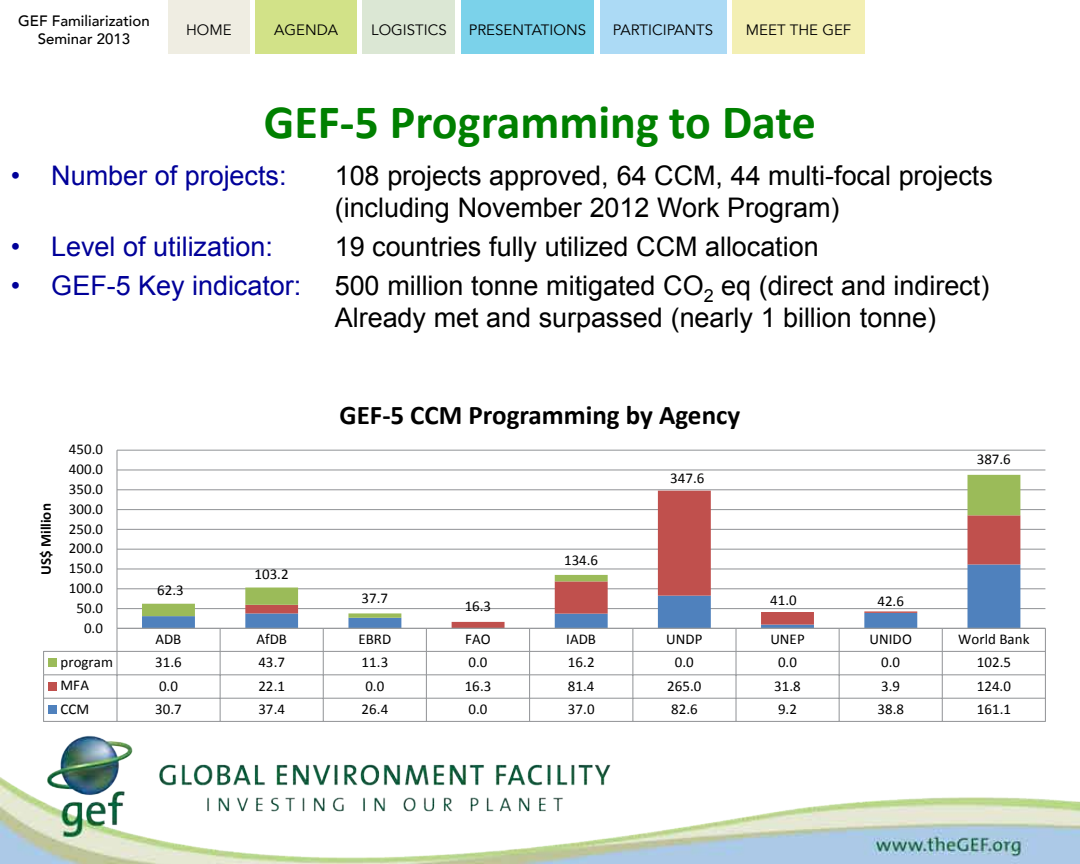
<style>
.page{position:relative;width:1080px;height:864px;background:#fff}
.page>*{position:absolute;margin:0;border:0;box-sizing:border-box;transform-origin:0 0}
.t1{font:700 48px "Calibri";color:#008000}
.t2{font:27px/32.4px "Arial";color:#000}
.t3{font:27px "Arial";letter-spacing:-.005em;color:#009}
.t4{font:700 27px "Calibri";color:#000}
.t5{font:15px "Calibri";color:#000}
.t6{font:15px "Avenir";color:#000}
.t7{font:500 15px/18px "Avenir";color:#000;text-align:center}
.t8{font:700 15px "Calibri";letter-spacing:-.005em;color:#000}
.s1{color:#009}
</style>
<div class="page">
<div style="left:168px;top:0;width:82px;height:54px;background:#efede2"></div>
<div style="left:600px;top:0;width:126px;height:54px;background:#acdaf5"></div>
<div style="left:363px;top:0;width:92px;height:54px;background:#dbe7d4"></div>
<div style="left:732px;top:0;width:133px;height:54px;background:#f3efb3"></div>
<div style="left:256px;top:0;width:101px;height:54px;background:#d2e288"></div>
<div style="left:461px;top:0;width:133px;height:54px;background:#7bd2ea"></div>
<img style="left:0;top:735px;width:1080px;height:129px">
<hr style="left:117px;top:608px;width:928px;height:1px;background:#989a9d">
<hr style="left:117px;top:588px;width:928px;height:1px;background:#989a9d">
<hr style="left:117px;top:568px;width:928px;height:2px;background:#989a9d">
<hr style="left:117px;top:549px;width:928px;height:1px;background:#989a9d">
<hr style="left:117px;top:529px;width:928px;height:1px;background:#989a9d">
<hr style="left:117px;top:509px;width:928px;height:1px;background:#989a9d">
<hr style="left:117px;top:489px;width:928px;height:1px;background:#989a9d">
<hr style="left:117px;top:469px;width:928px;height:2px;background:#989a9d">
<hr style="left:117px;top:450px;width:928px;height:1px;background:#989a9d">
<svg style="left:245px;top:618px;width:775px;height:10px"></svg>
<svg style="left:142px;top:475px;width:878px;height:143px"></svg>
<hr style="left:116px;top:450px;width:2px;height:178px;background:#989a9d">
<svg style="left:43px;top:628px;width:1003px;height:94px"></svg>
<div style="left:49px;top:705px;width:8px;height:9px;background:#4f81bd"></div>
<p class="t7" style="left:18px;top:10px;width:133px">GEF Familiarization<br>Seminar 2013</p>
<p class="t6" style="left:186px;top:20px;width:47px">HOME</p>
<p class="t6" style="left:274px;top:20px;width:65px">AGENDA</p>
<p class="t6" style="left:371px;top:20px;width:77px">LOGISTICS</p>
<p class="t6" style="left:469px;top:20px;width:119px">PRESENTATIONS</p>
<p class="t6" style="left:613px;top:20px;width:102px">PARTICIPANTS</p>
<p class="t6" style="left:746px;top:20px;width:107px">MEET THE GEF</p>
<p class="t1" style="left:264px;top:91px;width:554px">GEF-5 Programming to Date</p>
<p class="t3" style="left:11px;top:158px;width:277px">• Number of projects:</p>
<p class="t2" style="left:335px;top:159px;width:660px">108 projects approved, 64 CCM, 44 multi-focal projects (including November 2012 Work Program)</p>
<p class="t3" style="left:11px;top:229px;width:264px">• Level of utilization:</p>
<p class="t2" style="left:335px;top:231px;width:485px">19 countries fully utilized CCM allocation</p>
<p class="t2" style="left:335px;top:269px;width:656px;text-indent:-324px"><span class="s1">• GEF-5 Key indicator:</span> 500 million tonne mitigated CO<sub>2</sub> eq (direct and indirect)<br>Already met and surpassed (nearly 1 billion tonne)</p>
<p class="t8" style="left:36px;top:575px;width:73px;rotate:-90deg">US$ Million</p>
<p class="t5" style="left:69px;top:440px;width:36px">450.0</p>
<p class="t5" style="left:69px;top:460px;width:36px">400.0</p>
<p class="t5" style="left:69px;top:480px;width:36px">350.0</p>
<p class="t5" style="left:69px;top:499px;width:36px">300.0</p>
<p class="t5" style="left:69px;top:519px;width:36px">250.0</p>
<p class="t5" style="left:69px;top:539px;width:36px">200.0</p>
<p class="t5" style="left:69px;top:559px;width:36px">150.0</p>
<p class="t5" style="left:69px;top:579px;width:36px">100.0</p>
<p class="t5" style="left:76px;top:598px;width:28px">50.0</p>
<p class="t5" style="left:84px;top:618px;width:20px">0.0</p>
<p class="t5" style="left:157px;top:581px;width:28px">62.3</p>
<p class="t5" style="left:255px;top:564px;width:36px">103.2</p>
<p class="t4" style="left:340px;top:398px;width:402px">GEF-5 CCM Programming by Agency</p>
<p class="t5" style="left:362px;top:589px;width:28px">37.7</p>
<p class="t5" style="left:465px;top:597px;width:28px">16.3</p>
<p class="t5" style="left:564px;top:550px;width:36px">134.6</p>
<p class="t5" style="left:670px;top:469px;width:36px">347.6</p>
<p class="t5" style="left:770px;top:590px;width:28px">41.0</p>
<p class="t5" style="left:877px;top:591px;width:28px">42.6</p>
<p class="t5" style="left:977px;top:450px;width:36px">387.6</p>
<p class="t5" style="left:156px;top:630px;width:27px">ADB</p>
<p class="t5" style="left:256px;top:630px;width:32px">AfDB</p>
<p class="t5" style="left:358px;top:630px;width:34px">EBRD</p>
<p class="t5" style="left:465px;top:630px;width:27px">FAO</p>
<p class="t5" style="left:566px;top:630px;width:31px">IADB</p>
<p class="t5" style="left:666px;top:630px;width:38px">UNDP</p>
<p class="t5" style="left:770px;top:630px;width:36px">UNEP</p>
<p class="t5" style="left:870px;top:630px;width:44px">UNIDO</p>
<p class="t5" style="left:958px;top:630px;width:73px">World Bank</p>
<p class="t5" style="left:61px;top:652px;width:54px">program</p>
<p class="t5" style="left:155px;top:653px;width:28px">31.6</p>
<p class="t5" style="left:258px;top:653px;width:28px">43.7</p>
<p class="t5" style="left:362px;top:653px;width:28px">11.3</p>
<p class="t5" style="left:469px;top:653px;width:20px">0.0</p>
<p class="t5" style="left:568px;top:653px;width:28px">16.2</p>
<p class="t5" style="left:675px;top:653px;width:20px">0.0</p>
<p class="t5" style="left:778px;top:653px;width:20px">0.0</p>
<p class="t5" style="left:881px;top:653px;width:20px">0.0</p>
<p class="t5" style="left:977px;top:653px;width:36px">102.5</p>
<p class="t5" style="left:61px;top:676px;width:30px">MFA</p>
<p class="t5" style="left:159px;top:676px;width:20px">0.0</p>
<p class="t5" style="left:258px;top:676px;width:28px">22.1</p>
<p class="t5" style="left:365px;top:676px;width:20px">0.0</p>
<p class="t5" style="left:465px;top:676px;width:28px">16.3</p>
<p class="t5" style="left:568px;top:676px;width:28px">81.4</p>
<p class="t5" style="left:667px;top:676px;width:36px">265.0</p>
<p class="t5" style="left:774px;top:676px;width:28px">31.8</p>
<p class="t5" style="left:881px;top:676px;width:20px">3.9</p>
<p class="t5" style="left:977px;top:676px;width:36px">124.0</p>
<p class="t5" style="left:61px;top:699px;width:30px">CCM</p>
<p class="t5" style="left:155px;top:700px;width:28px">30.7</p>
<p class="t5" style="left:258px;top:700px;width:28px">37.4</p>
<p class="t5" style="left:362px;top:700px;width:28px">26.4</p>
<p class="t5" style="left:469px;top:700px;width:20px">0.0</p>
<p class="t5" style="left:568px;top:700px;width:28px">37.0</p>
<p class="t5" style="left:671px;top:700px;width:28px">82.6</p>
<p class="t5" style="left:778px;top:700px;width:20px">9.2</p>
<p class="t5" style="left:877px;top:700px;width:28px">38.8</p>
<p class="t5" style="left:977px;top:700px;width:36px">161.1</p>
</div>
